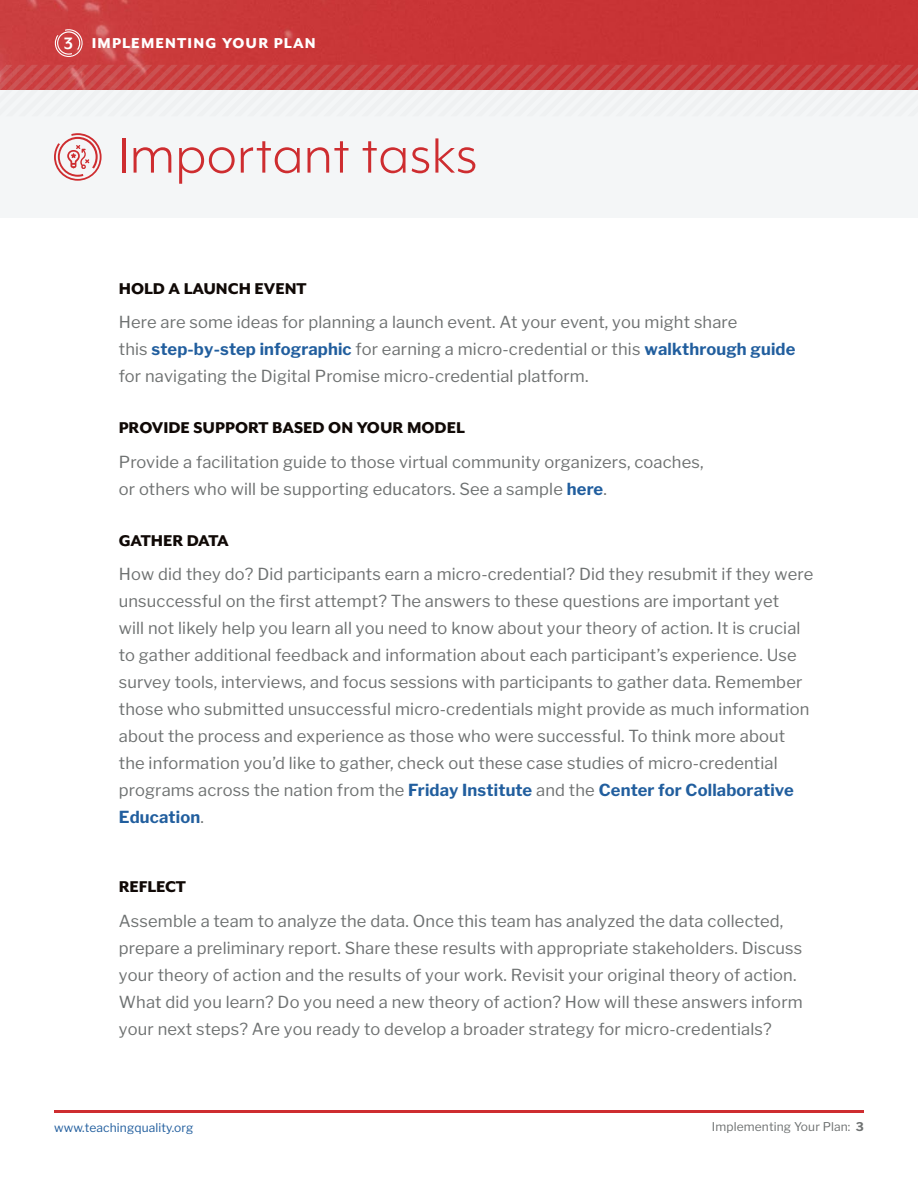
<style>
.page{position:relative;width:918px;height:1188px;background:#fff}
.page>*{position:absolute;margin:0;border:0;box-sizing:border-box;transform-origin:0 0}
.t1{font:57px "Mr Eaves XL Mod OT";letter-spacing:.01em;color:#ce2d30}
.Sub_Head_1{font:700 19.05px "Mr Eaves XL Mod OT";color:#fff}
.Sub_Head_1-2{font:800 18px "Mr Eaves XL Mod OT";color:#100906}
.Sub_Head_1-3{font:800 18px "Mr Eaves XL Mod OT";letter-spacing:-.03em;color:#100906}
.t2{font:16.5px/27px "Libre Franklin";letter-spacing:.01em;color:#6e7171}
.t3{font:800 16.5px "Mr Eaves XL Mod OT";letter-spacing:.07em;color:#fff}
.table_text{font:12px "Libre Franklin";letter-spacing:.01em;color:#215e9e}
.table_text-2{font:12px "Libre Franklin";letter-spacing:.01em;color:#6e7171}
.s1{font-weight:700;color:#215e9e}
.s2{font-weight:700}
</style>
<div class="page">
<div style="left:0;top:90px;width:918px;height:128px;background:#f4f6f7"></div>
<hr style="left:54px;top:1110px;width:810px;height:2px;background:#ce2d30">
<img style="left:0;top:0;width:918px;height:65px">
<svg style="left:0;top:65px;width:918px;height:25px;background:#c94143"></svg>
<svg style="left:54px;top:133px;width:48px;height:48px"></svg>
<svg style="left:55px;top:29px;width:28px;height:28px"></svg>
<p class="Sub_Head_1" style="left:64px;top:34px;width:11px">3</p>
<p class="t3" style="left:92px;top:35px;width:225px">IMPLEMENTING YOUR PLAN</p>
<p class="t1" style="left:119px;top:127px;width:360px">Important tasks</p>
<p class="Sub_Head_1-2" style="left:119px;top:280px;width:189px">HOLD A LAUNCH EVENT</p>
<p class="t2" style="left:119px;top:309px;width:678px">Here are some ideas for planning a launch event. At your event, you might share<br>this <span class="s1">step-by-step infographic</span> for earning a micro-credential or this <span class="s1">walkthrough guide </span>for navigating the Digital Promise micro-credential platform.</p>
<p class="Sub_Head_1-2" style="left:119px;top:419px;width:347px">PROVIDE SUPPORT BASED ON YOUR MODEL</p>
<p class="t2" style="left:119px;top:449px;width:586px">Provide a facilitation guide to those virtual community organizers, coaches, or others who will be supporting educators. See a sample <span class="s1">here</span>.</p>
<p class="Sub_Head_1-3" style="left:119px;top:532px;width:112px">GATHER DATA</p>
<p class="t2" style="left:119px;top:561px;width:696px">How did they do? Did participants earn a micro-credential? Did they resubmit if they were unsuccessful on the first attempt? The answers to these questions are important yet<br>will not likely help you learn all you need to know about your theory of action. It is crucial to gather additional feedback and information about each participant’s experience. Use survey tools, interviews, and focus sessions with participants to gather data. Remember those who submitted unsuccessful micro-credentials might provide as much information about the process and experience as those who were successful. To think more about the information you’d like to gather, check out these case studies of micro-credential programs across the nation from the <span class="s1">Friday Institute</span> and the <span class="s1">Center for Collaborative Education</span>.</p>
<p class="Sub_Head_1-2" style="left:119px;top:878px;width:69px">REFLECT</p>
<p class="t2" style="left:119px;top:908px;width:685px">Assemble a team to analyze the data. Once this team has analyzed the data collected, prepare a preliminary report. Share these results with appropriate stakeholders. Discuss your theory of action and the results of your work. Revisit your original theory of action.<br>What did you learn? Do you need a new theory of action? How will these answers inform your next steps? Are you ready to develop a broader strategy for micro-credentials?</p>
<p class="table_text" style="left:54px;top:1121px;width:141px">www.teachingquality.org</p>
<p class="table_text-2" style="left:712px;top:1120px;width:154px">Implementing Your Plan: <span class="s2">3</span></p>
</div>
